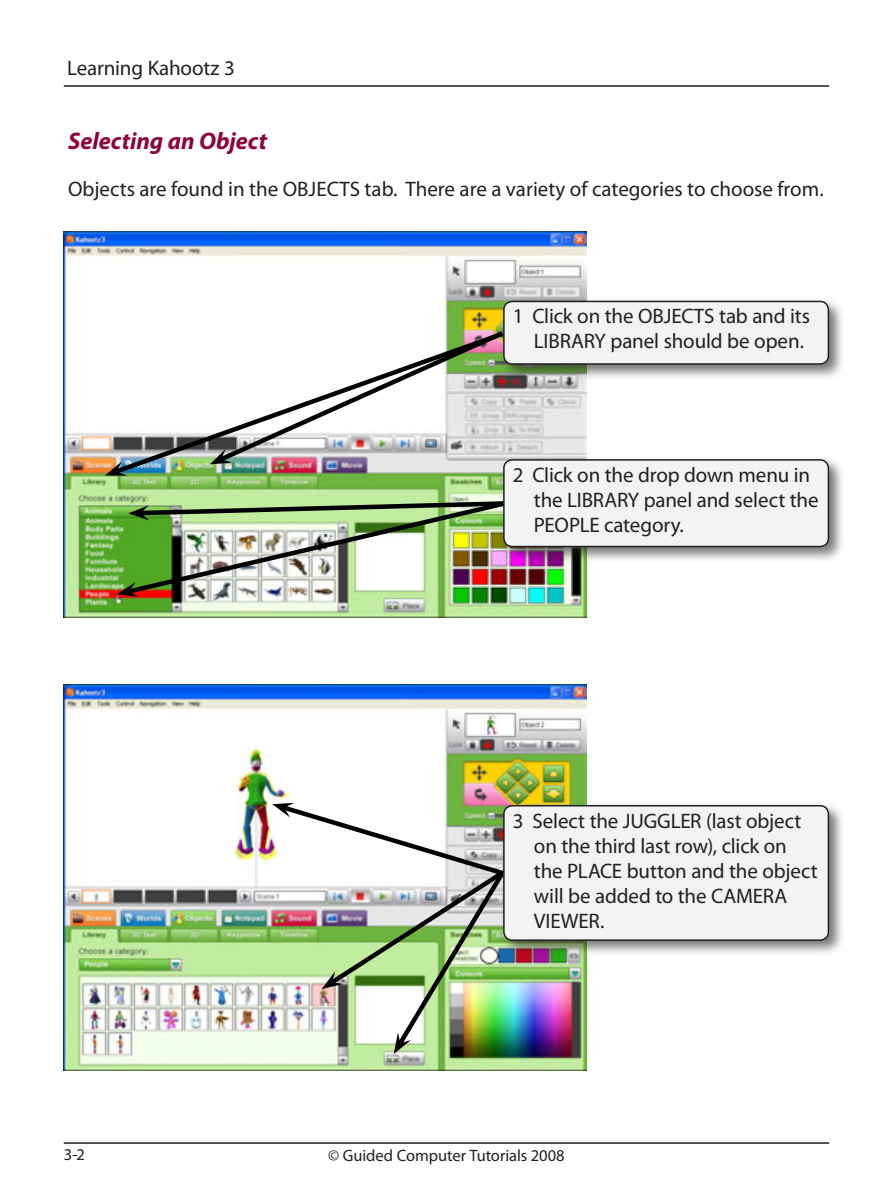
<style>
.page{position:relative;width:893px;height:1191px;background:#fff}
.page>*{position:absolute;margin:0;border:0;box-sizing:border-box;transform-origin:0 0}
.t1{font:italic 700 24px "Myriad Pro";color:#90003d}
.t2{font:21px/25.2px "Myriad Pro";letter-spacing:-.005em;color:#231f20}
.t3{font:16.5px "Myriad Pro";letter-spacing:-.005em;color:#231f20}
</style>
<div class="page">
<hr style="left:64px;top:1142px;width:765px;height:1px;background:#231f20">
<hr style="left:64px;top:85px;width:765px;height:2px;background:#231f20">
<img style="left:64px;top:231px;width:523px;height:386px">
<img style="left:64px;top:685px;width:523px;height:385px">
<div style="left:499px;top:297px;width:348px;height:84px;background:#231f20;opacity:.6"></div>
<div style="left:504px;top:301px;width:324px;height:63px;background:#f2f3f4;border-radius:9px"></div>
<div style="left:503px;top:301px;width:326px;height:64px;border:2px solid #231f20;border-radius:9px"></div>
<div style="left:499px;top:455px;width:348px;height:108px;background:#231f20;opacity:.6"></div>
<div style="left:504px;top:460px;width:324px;height:86px;background:#f2f3f4;border-radius:9px"></div>
<div style="left:503px;top:459px;width:326px;height:88px;border:2px solid #231f20;border-radius:9px"></div>
<div style="left:499px;top:801px;width:348px;height:156px;background:#231f20;opacity:.6"></div>
<div style="left:504px;top:805px;width:324px;height:135px;background:#f2f3f4;border-radius:9px"></div>
<div style="left:503px;top:805px;width:326px;height:136px;border:2px solid #231f20;border-radius:9px"></div>
<img style="left:272px;top:802px;width:237px;height:252px">
<svg style="left:111px;top:328px;width:397px;height:149px"></svg>
<svg style="left:105px;top:461px;width:22px;height:15px"></svg>
<img style="left:117px;top:498px;width:391px;height:99px">
<p class="t2" style="left:67px;top:55px;width:169px">Learning Kahootz 3</p>
<p class="t1" style="left:68px;top:126px;width:201px">Selecting an Object</p>
<p class="t2" style="left:68px;top:176px;width:757px">Objects are found in the OBJECTS tab. There are a variety of categories to choose from.</p>
<p class="t2" style="left:513px;top:303px;width:299px;text-align:right">1 Click on the OBJECTS tab and its<br>LIBRARY panel should be open.</p>
<p class="t2" style="left:534px;top:462px;width:286px;text-indent:-21px">2 Click on the drop down menu in the LIBRARY panel and select the<br>PEOPLE category.</p>
<p class="t2" style="left:534px;top:807px;width:285px;text-indent:-21px">3 Select the JUGGLER (last object on the third last row), click on the PLACE button and the object will be added to the CAMERA<br>VIEWER.</p>
<p class="t3" style="left:64px;top:1144px;width:23px">3-2</p>
<p class="t3" style="left:328px;top:1145px;width:238px">© Guided Computer Tutorials 2008</p>
</div>
